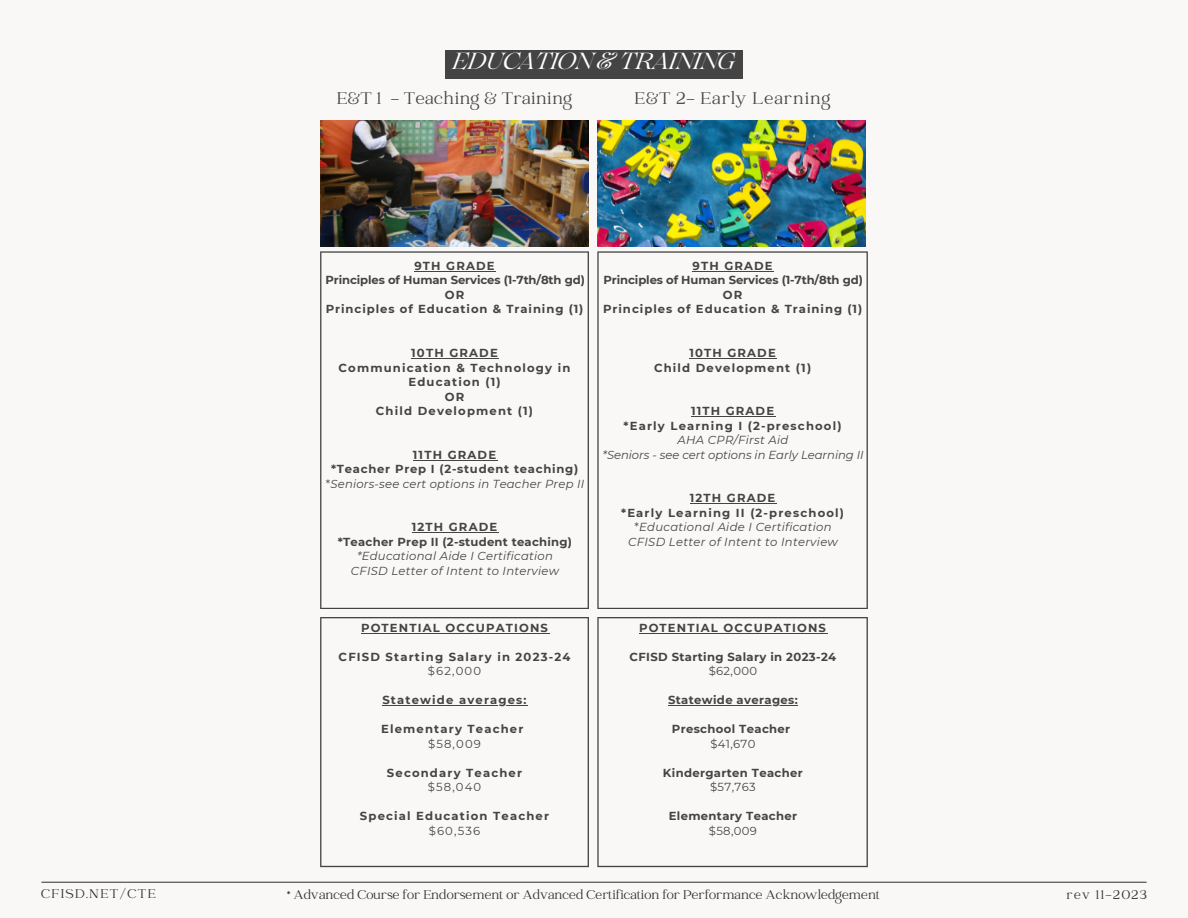
<style>
.page{position:relative;width:1188px;height:918px;background:#faf8f6}
.page>*{position:absolute;margin:0;border:0;box-sizing:border-box;transform-origin:0 0}
.t1{font:italic 23.25px "Lovelace";letter-spacing:-.035em;color:#fff}
.t2{font:18.6px "Catchy Mager";letter-spacing:.02em;color:#444}
.t3{font:18.6px "Catchy Mager";letter-spacing:.05em;color:#444}
.t4{font:13.95px "Catchy Mager";color:#303030}
.t5{font:13.95px "Catchy Mager";letter-spacing:.1em;color:#303030}
.t6{font:700 11.55px/14.5px "Montserrat";letter-spacing:.1em;color:#444;text-align:center}
.t7{font:italic 11.55px "Montserrat";letter-spacing:.02em;color:#444}
.t8{font:700 11.55px "Montserrat";letter-spacing:.03em;color:#444}
.t9{font:700 11.55px "Montserrat";letter-spacing:-.01em;color:#444}
.t10{font:11.55px "Montserrat";letter-spacing:.065em;color:#444}
.t11{font:italic 11.55px "Montserrat";letter-spacing:-.005em;color:#444}
.t12{font:700 11.55px "Montserrat";letter-spacing:.08em;color:#444}
.t13{font:700 11.55px "Montserrat";letter-spacing:.02em;color:#444}
.t14{font:700 11.55px "Montserrat";letter-spacing:.065em;color:#444}
.s1{font-style:normal}
</style>
<div class="page">
<svg style="left:597px;top:251px;width:271px;height:358px"></svg>
<svg style="left:320px;top:251px;width:269px;height:358px"></svg>
<img style="left:597px;top:121px;width:268px;height:126px">
<img style="left:320px;top:121px;width:269px;height:126px">
<hr style="left:42px;top:882px;width:1104px;height:1px;background:#444">
<svg style="left:597px;top:617px;width:271px;height:250px"></svg>
<svg style="left:320px;top:617px;width:269px;height:250px"></svg>
<div style="left:445px;top:50px;width:298px;height:29px;background:#444"></div>
<hr style="left:414px;top:271px;width:82px;height:1px;background:#444">
<hr style="left:411px;top:358px;width:88px;height:1px;background:#444">
<hr style="left:413px;top:460px;width:84px;height:1px;background:#444">
<hr style="left:412px;top:532px;width:86px;height:1px;background:#444">
<hr style="left:692px;top:271px;width:82px;height:1px;background:#444">
<hr style="left:689px;top:358px;width:88px;height:1px;background:#444">
<hr style="left:691px;top:416px;width:84px;height:1px;background:#444">
<hr style="left:690px;top:503px;width:87px;height:1px;background:#444">
<hr style="left:361px;top:633px;width:188px;height:1px;background:#444">
<hr style="left:382px;top:705px;width:146px;height:1px;background:#444">
<hr style="left:639px;top:633px;width:188px;height:1px;background:#444">
<hr style="left:668px;top:705px;width:130px;height:1px;background:#444">
<p class="t1" style="left:452px;top:53px;width:284px">EDUCATION &amp; TRAINING</p>
<p class="t2" style="left:337px;top:89px;width:237px">E&amp;T 1 - Teaching &amp; Training</p>
<p class="t3" style="left:634px;top:89px;width:198px">E&amp;T 2- Early Learning</p>
<p class="t6" style="left:414px;top:258px;width:82px">9TH GRADE</p>
<p class="t9" style="left:325px;top:273px;width:261px">Principles of Human Services (1-7th/8th gd)</p>
<p class="t6" style="left:445px;top:288px;width:21px">OR</p>
<p class="t12" style="left:326px;top:302px;width:259px">Principles of Education &amp; Training (1)</p>
<p class="t6" style="left:411px;top:346px;width:88px">10TH GRADE</p>
<p class="t6" style="left:339px;top:360px;width:233px">Communication &amp; Technology in<br>Education (1)</p>
<p class="t6" style="left:445px;top:389px;width:21px">OR</p>
<p class="t6" style="left:376px;top:404px;width:159px">Child Development (1)</p>
<p class="t6" style="left:413px;top:447px;width:85px">11TH GRADE</p>
<p class="t14" style="left:331px;top:462px;width:249px">*Teacher Prep I (2-student teaching)</p>
<p class="t7" style="left:326px;top:476px;width:260px"><span class="s1">*</span>Seniors-see cert options in Teacher Prep II</p>
<p class="t6" style="left:412px;top:520px;width:87px">12TH GRADE</p>
<p class="t13" style="left:338px;top:535px;width:236px">*Teacher Prep II (2-student teaching)</p>
<p class="t7" style="left:357px;top:549px;width:197px">*Educational Aide I Certification</p>
<p class="t7" style="left:351px;top:564px;width:210px">CFISD Letter of Intent to Interview</p>
<p class="t6" style="left:361px;top:620px;width:189px">POTENTIAL OCCUPATIONS</p>
<p class="t6" style="left:339px;top:649px;width:233px">CFISD Starting Salary in 2023-24</p>
<p class="t10" style="left:428px;top:664px;width:55px">$62,000</p>
<p class="t6" style="left:382px;top:693px;width:146px">Statewide averages:</p>
<p class="t6" style="left:381px;top:722px;width:144px">Elementary Teacher</p>
<p class="t10" style="left:428px;top:737px;width:55px">$58,009</p>
<p class="t6" style="left:387px;top:765px;width:137px">Secondary Teacher</p>
<p class="t10" style="left:428px;top:780px;width:55px">$58,040</p>
<p class="t6" style="left:360px;top:809px;width:191px">Special Education Teacher</p>
<p class="t10" style="left:429px;top:824px;width:53px">$60,536</p>
<p class="t6" style="left:692px;top:258px;width:82px">9TH GRADE</p>
<p class="t9" style="left:604px;top:273px;width:261px">Principles of Human Services (1-7th/8th gd)</p>
<p class="t6" style="left:723px;top:288px;width:21px">OR</p>
<p class="t6" style="left:603px;top:302px;width:261px">Principles of Education &amp; Training (1)</p>
<p class="t6" style="left:689px;top:346px;width:88px">10TH GRADE</p>
<p class="t6" style="left:654px;top:360px;width:159px">Child Development (1)</p>
<p class="t6" style="left:691px;top:404px;width:85px">11TH GRADE</p>
<p class="t6" style="left:624px;top:418px;width:219px">*Early Learning I (2-preschool)</p>
<p class="t7" style="left:678px;top:433px;width:112px">AHA CPR/First Aid</p>
<p class="t11" style="left:603px;top:447px;width:263px">*Seniors - see cert options in Early Learning II</p>
<p class="t6" style="left:690px;top:491px;width:87px">12TH GRADE</p>
<p class="t6" style="left:621px;top:505px;width:224px">*Early Learning II (2-preschool)</p>
<p class="t7" style="left:634px;top:520px;width:199px"><span class="s1">*</span>Educational Aide I Certification</p>
<p class="t7" style="left:628px;top:535px;width:211px">CFISD Letter of Intent to Interview</p>
<p class="t6" style="left:639px;top:620px;width:189px">POTENTIAL OCCUPATIONS</p>
<p class="t8" style="left:630px;top:649px;width:208px">CFISD Starting Salary in 2023-24</p>
<p class="t10" style="left:709px;top:664px;width:50px">$62,000</p>
<p class="t8" style="left:668px;top:693px;width:131px">Statewide averages:</p>
<p class="t8" style="left:672px;top:722px;width:120px">Preschool Teacher</p>
<p class="t10" style="left:710px;top:737px;width:47px">$41,670</p>
<p class="t8" style="left:663px;top:766px;width:142px">Kindergarten Teacher</p>
<p class="t10" style="left:710px;top:780px;width:47px">$57,763</p>
<p class="t8" style="left:669px;top:809px;width:130px">Elementary Teacher</p>
<p class="t10" style="left:709px;top:824px;width:50px">$58,009</p>
<p class="t5" style="left:41px;top:887px;width:116px">CFISD.NET/CTE</p>
<p class="t5" style="left:1067px;top:888px;width:82px">rev 11-2023</p>
<p class="t4" style="left:287px;top:888px;width:594px">* Advanced Course for Endorsement or Advanced Certification for Performance Acknowledgement</p>
</div>
